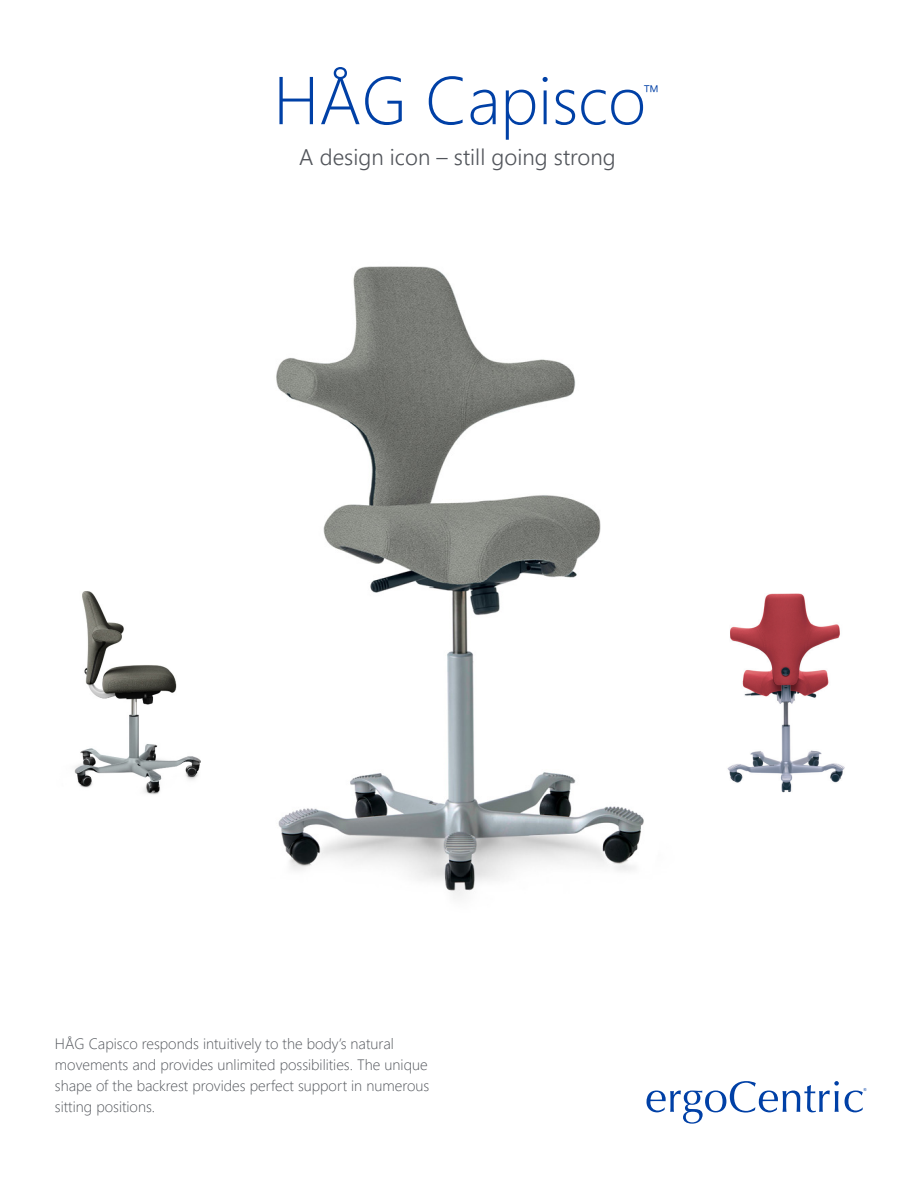
<style>
.page{position:relative;width:918px;height:1188px;background:#fff}
.page>*{position:absolute;margin:0;border:0;box-sizing:border-box;transform-origin:0 0}
.t1{font:67.5px "Webly Sleek UI Light";color:#0040a6}
.t2{font:22.5px "Webly Sleek UI Semilight";color:#52555b}
.t3{font:21px "Webly Sleek UI Light";color:#0040a6}
.t4{font:15px/21px "Webly Sleek UI Light";color:#52555b}
.t5{font:700 4.35px "Optima";color:#0040a6}
</style>
<div class="page">
<img style="left:276px;top:266px;width:368px;height:631px">
<img style="left:727px;top:593px;width:118px;height:200px">
<img style="left:74px;top:591px;width:126px;height:204px">
<svg style="left:647px;top:1081px;width:192px;height:43px"></svg>
<svg style="left:845px;top:1091px;width:18px;height:21px"></svg>
<h1 class="t1" style="left:273px;top:49px;width:374px">HÅG Capisco</h1>
<h3 class="t3" style="left:643px;top:77px;width:18px">™</h3>
<h2 class="t2" style="left:299px;top:140px;width:318px">A design icon – still going strong</h2>
<p class="t4" style="left:55px;top:1033px;width:376px">HÅG Capisco responds intuitively to the body’s natural movements and provides unlimited possibilities. The unique shape of the backrest provides perfect support in numerous sitting positions.</p>
<p class="t5" style="left:863px;top:1087px;width:5px">®</p>
</div>
